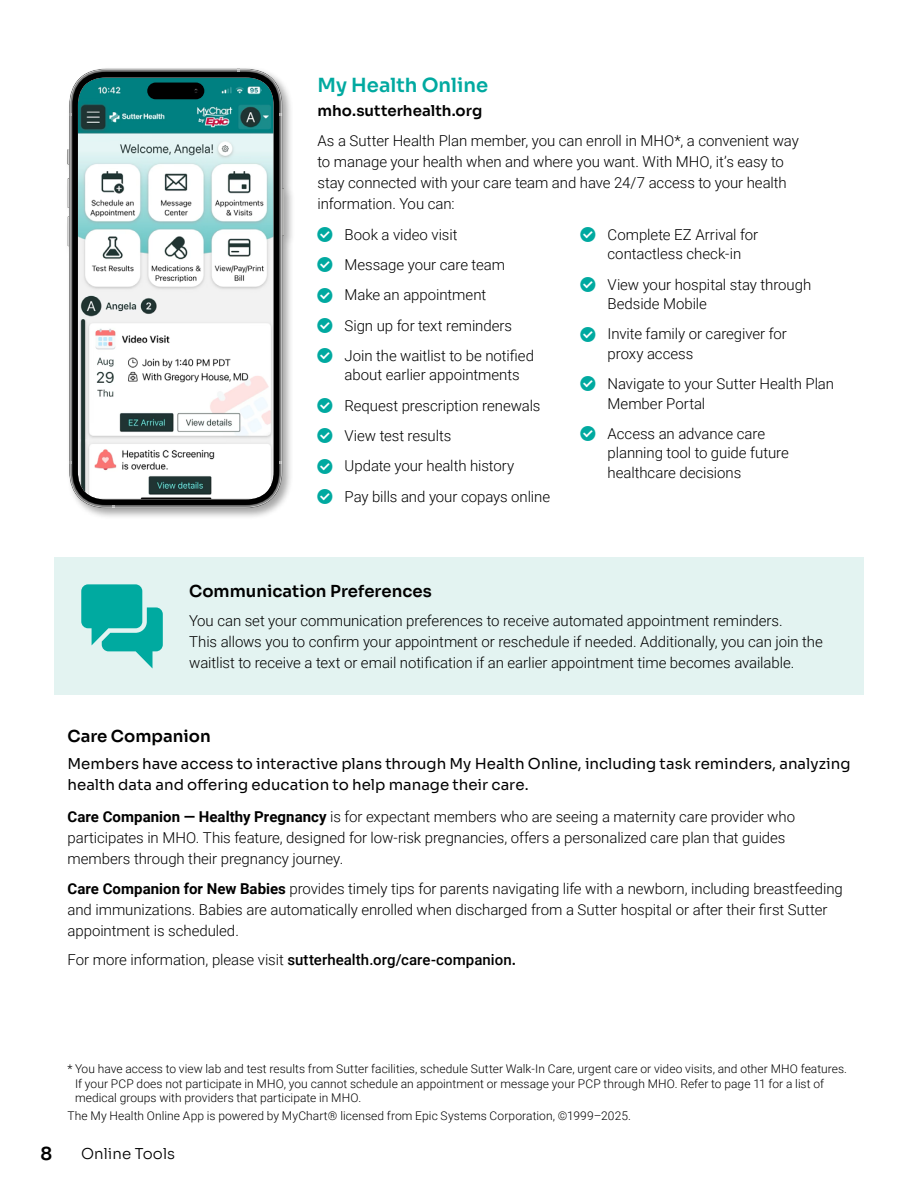
<style>
.page{position:relative;width:918px;height:1188px;background:#fff}
.page>*{position:absolute;margin:0;border:0;box-sizing:border-box;transform-origin:0 0}
.t1{font:600 19.5px "Sora";color:#00a9a0}
.t2{font:600 18px "Sora";color:#000}
.t3{font:600 16.5px "Sora";color:#000}
.t4{font:300 15px/21px "Roboto";letter-spacing:-.005em;color:#000}
.t5{font:15px/21px "Sora";color:#000}
.t6{font:500 15px "Roboto";letter-spacing:.005em;color:#000}
.t7{font:600 15px "Sora";color:#000}
.t8{font:300 15px "Sora";letter-spacing:.005em;color:#000}
.t9{font:300 12px/14.2px "Roboto";letter-spacing:.005em;color:#000}
.s1{font-family:"Web Hosting Hub Glyphs";font-weight:400;color:#00a9a0}
.s2{font-weight:700}
.s3{font-weight:300}
</style>
<div class="page">
<div style="left:54px;top:557px;width:810px;height:138px;background:#e3f3f1"></div>
<div style="left:65px;top:66px;width:231px;height:454px;background:#000;opacity:.35"></div>
<svg style="left:68px;top:149px;width:1px;height:15px"></svg>
<svg style="left:68px;top:178px;width:1px;height:30px"></svg>
<svg style="left:68px;top:217px;width:1px;height:29px"></svg>
<svg style="left:282px;top:188px;width:2px;height:48px"></svg>
<svg style="left:70px;top:70px;width:211px;height:437px;background:#616161"></svg>
<svg style="left:74px;top:73px;width:204px;height:431px"></svg>
<svg style="left:112px;top:505px;width:3px;height:4px"></svg>
<svg style="left:192px;top:87px;width:8px;height:7px"></svg>
<svg style="left:81px;top:584px;width:82px;height:85px"></svg>
<h3 class="t1" style="left:318px;top:69px;width:172px">My Health Online</h3>
<p class="t7" style="left:318px;top:98px;width:166px">mho.sutterhealth.org</p>
<p class="t4" style="left:318px;top:129px;width:483px">As a Sutter Health Plan member, you can enroll in MHO*, a convenient way to manage your health when and where you want. With MHO, it’s easy to stay connected with your care team and have 24/7 access to your health information. You can:</p>
<p class="t4" style="left:318px;top:223px;width:141px"><span class="s1">Ŧ</span> Book a video visit</p>
<p class="t4" style="left:318px;top:254px;width:189px"><span class="s1">Ŧ</span> Message your care team</p>
<p class="t4" style="left:318px;top:284px;width:170px"><span class="s1">Ŧ</span> Make an appointment</p>
<p class="t4" style="left:318px;top:314px;width:196px"><span class="s1">Ŧ</span> Sign up for text reminders</p>
<p class="t4" style="left:345px;top:345px;width:191px;line-height:19.5px;text-indent:-27px"><span class="s1">Ŧ</span> Join the waitlist to be notified about earlier appointments</p>
<p class="t4" style="left:318px;top:394px;width:224px"><span class="s1">Ŧ</span> Request prescription renewals</p>
<p class="t4" style="left:318px;top:425px;width:135px"><span class="s1">Ŧ</span> View test results</p>
<p class="t4" style="left:318px;top:455px;width:198px"><span class="s1">Ŧ</span> Update your health history</p>
<p class="t4" style="left:318px;top:485px;width:234px"><span class="s1">Ŧ</span> Pay bills and your copays online</p>
<p class="t4" style="left:608px;top:224px;width:152px;line-height:19.5px;text-indent:-27px"><span class="s1">Ŧ</span> Complete EZ Arrival for contactless check-in</p>
<p class="t4" style="left:608px;top:274px;width:205px;line-height:19.5px;text-indent:-27px"><span class="s1">Ŧ</span> View your hospital stay through<br>Bedside Mobile</p>
<p class="t4" style="left:608px;top:324px;width:181px;line-height:19.5px;text-indent:-27px"><span class="s1">Ŧ</span> Invite family or caregiver for proxy access</p>
<p class="t4" style="left:608px;top:373px;width:228px;line-height:19.5px;text-indent:-27px"><span class="s1">Ŧ</span> Navigate to your Sutter Health Plan<br>Member Portal</p>
<p class="t4" style="left:608px;top:423px;width:183px;line-height:19.5px;text-indent:-27px"><span class="s1">Ŧ</span> Access an advance care planning tool to guide future healthcare decisions</p>
<h4 class="t3" style="left:189px;top:578px;width:244px">Communication Preferences</h4>
<p class="t4" style="left:189px;top:609px;width:635px">You can set your communication preferences to receive automated appointment reminders.<br>This allows you to confirm your appointment or reschedule if needed. Additionally, you can join the waitlist to receive a text or email notification if an earlier appointment time becomes available.</p>
<h4 class="t3" style="left:68px;top:722px;width:145px">Care Companion</h4>
<p class="t5" style="left:68px;top:752px;width:784px">Members have access to interactive plans through My Health Online, including task reminders, analyzing health data and offering education to help manage their care.</p>
<p class="t4" style="left:68px;top:806px;width:729px"><span class="s2">Care Companion — Healthy Pregnancy</span> is for expectant members who are seeing a maternity care provider who participates in MHO. This feature, designed for low-risk pregnancies, offers a personalized care plan that guides members through their pregnancy journey.</p>
<p class="t4" style="left:68px;top:877px;width:777px"><span class="s2">Care Companion for New Babies</span> provides timely tips for parents navigating life with a newborn, including breastfeeding and immunizations. Babies are automatically enrolled when discharged from a Sutter hospital or after their first Sutter appointment is scheduled.</p>
<p class="t6" style="left:68px;top:949px;width:450px"><span class="s3">For more information, please visit</span> sutterhealth.org/care-companion<span class="s2">.</span></p>
<p class="t9" style="left:75px;top:1062px;width:774px;text-indent:-8px">* You have access to view lab and test results from Sutter facilities, schedule Sutter Walk-In Care, urgent care or video visits, and other MHO features.<br>If your PCP does not participate in MHO, you cannot schedule an appointment or message your PCP through MHO. Refer to page 11 for a list of medical groups with providers that participate in MHO.</p>
<p class="t9" style="left:68px;top:1109px;width:565px">The My Health Online App is powered by MyChart® licensed from Epic Systems Corporation, ©1999–2025.</p>
<p class="t2" style="left:40px;top:1139px;width:13px">8</p>
<p class="t8" style="left:81px;top:1141px;width:96px">Online Tools</p>
</div>
